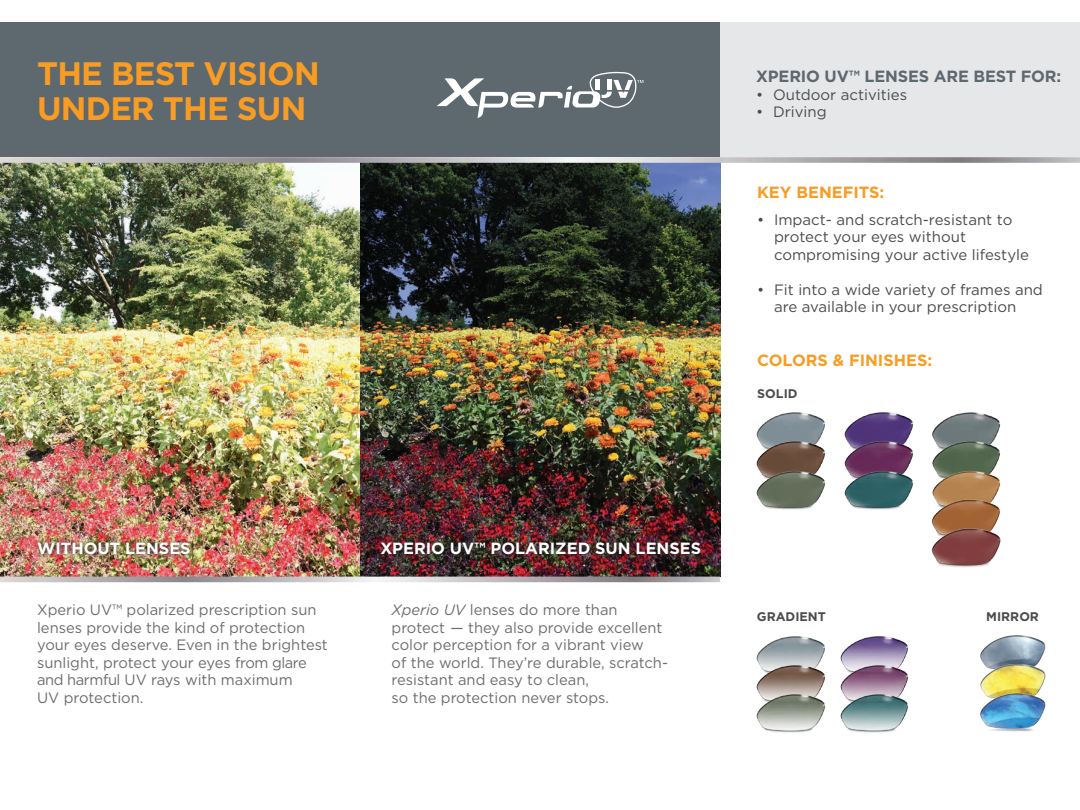
<style>
.page{position:relative;width:1080px;height:810px;background:#fff}
.page>*{position:absolute;margin:0;border:0;box-sizing:border-box;transform-origin:0 0}
.t1{font:700 32.5px/35px "Gotham";letter-spacing:-.025em;color:#f89c24}
.t2{font:700 16.25px "Gotham";color:#fff}
.t3{font:700 16.25px "Gotham";color:#f89c24}
.t4{font:700 16.25px "Gotham";letter-spacing:-.01em;color:#5e686f}
.t5{font:15px/17.5px "Gotham";color:#6c6d70}
.t6{font:15px/17.5px "Gotham";color:#4b4c4d}
.t7{font:700 12.5px "Gotham";color:#4b4c4d}
.s1{font-style:italic}
</style>
<div class="page">
<img style="left:0;top:163px;width:720px;height:414px">
<div style="left:0;top:22px;width:720px;height:136px;background:#5e686f"></div>
<svg style="left:0;top:157px;width:1080px;height:6px;background:#b7b5b8"></svg>
<svg style="left:437px;top:72px;width:206px;height:46px"></svg>
<svg style="left:0;top:577px;width:720px;height:5px;background:#b6b4b7"></svg>
<div style="left:32px;top:536px;width:164px;height:24px;background:#231f20;opacity:.85"></div>
<div style="left:376px;top:536px;width:330px;height:24px;background:#231f20;opacity:.85"></div>
<div style="left:720px;top:22px;width:360px;height:136px;background:#e6e7e9"></div>
<img style="left:932px;top:412px;width:69px;height:29px">
<img style="left:932px;top:441px;width:69px;height:29px">
<img style="left:932px;top:470px;width:69px;height:29px">
<img style="left:931px;top:499px;width:70px;height:29px">
<img style="left:931px;top:528px;width:70px;height:40px">
<img style="left:844px;top:412px;width:69px;height:29px">
<img style="left:844px;top:441px;width:69px;height:29px">
<img style="left:844px;top:470px;width:69px;height:40px">
<img style="left:840px;top:636px;width:68px;height:28px">
<img style="left:840px;top:664px;width:68px;height:29px">
<img style="left:840px;top:693px;width:68px;height:40px">
<img style="left:756px;top:636px;width:69px;height:28px">
<img style="left:756px;top:664px;width:69px;height:29px">
<img style="left:756px;top:693px;width:69px;height:40px">
<img style="left:980px;top:635px;width:66px;height:29px">
<img style="left:980px;top:664px;width:66px;height:29px">
<img style="left:980px;top:693px;width:66px;height:39px">
<img style="left:756px;top:412px;width:69px;height:29px">
<img style="left:756px;top:441px;width:69px;height:29px">
<img style="left:756px;top:470px;width:69px;height:40px">
<h1 class="t1" style="left:37px;top:56px;width:284px">THE BEST VISION<br>UNDER THE SUN</h1>
<p class="t4" style="left:756px;top:66px;width:307px">XPERIO UV™ LENSES ARE BEST FOR:</p>
<p class="t6" style="left:756px;top:85px;width:152px">• Outdoor activities</p>
<p class="t6" style="left:756px;top:103px;width:72px">• Driving</p>
<p class="t3" style="left:757px;top:181px;width:129px">KEY BENEFITS:</p>
<p class="t6" style="left:774px;top:210px;width:257px;text-indent:-17px">• Impact- and scratch-resistant to protect your eyes without compromising your active lifestyle</p>
<p class="t6" style="left:774px;top:280px;width:270px;text-indent:-17px">• Fit into a wide variety of frames and are available in your prescription</p>
<p class="t3" style="left:757px;top:349px;width:177px">COLORS &amp; FINISHES:</p>
<p class="t7" style="left:757px;top:385px;width:42px">SOLID</p>
<p class="t2" style="left:37px;top:538px;width:155px">WITHOUT LENSES</p>
<p class="t2" style="left:380px;top:538px;width:322px">XPERIO UV™ POLARIZED SUN LENSES</p>
<p class="t5" style="left:37px;top:601px;width:292px">Xperio UV™ polarized prescription sun lenses provide the kind of protection your eyes deserve. Even in the brightest sunlight, protect your eyes from glare and harmful UV rays with maximum<br>UV protection.</p>
<p class="t5" style="left:392px;top:601px;width:278px"><span class="s1">Xperio UV</span> lenses do more than protect — they also provide excellent color perception for a vibrant view<br>of the world. They’re durable, scratch&shy;resistant and easy to clean,<br>so the protection never stops.</p>
<p class="t7" style="left:757px;top:608px;width:71px">GRADIENT</p>
<p class="t7" style="left:986px;top:608px;width:54px">MIRROR</p>
</div>
